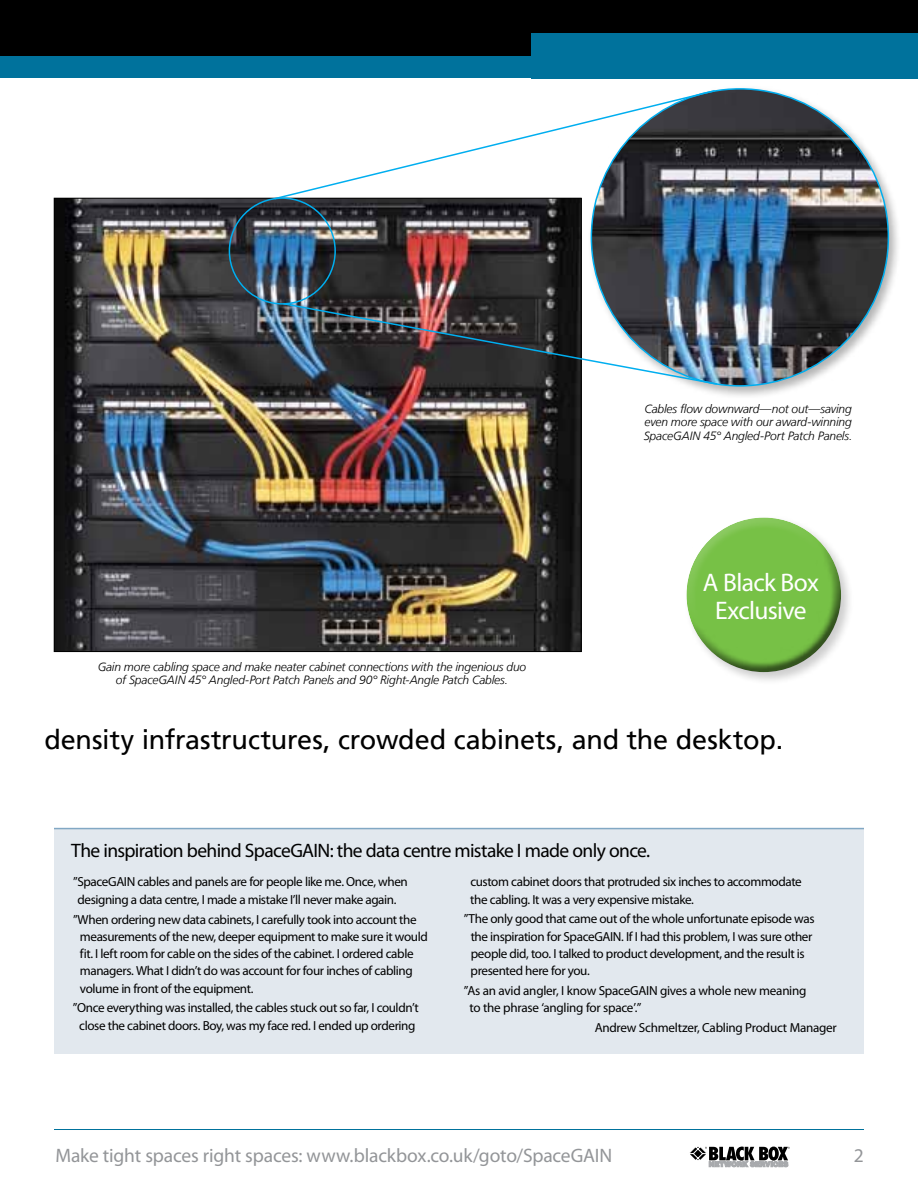
<style>
.page{position:relative;width:918px;height:1188px;background:#fff}
.page>*{position:absolute;margin:0;border:0;box-sizing:border-box;transform-origin:0 0}
.t1{font:27px "Frutiger LT";letter-spacing:-.005em;color:#000}
.t2{font:25.5px/28px "Myriad Pro";letter-spacing:-.03em;color:#fff;text-align:center}
.t3{font:19.5px "Myriad Pro";letter-spacing:-.035em;color:#000}
.t4{font:19.5px "Myriad Pro";letter-spacing:-.01em;color:#939598}
.t5{font:13.2px/17.2px "Myriad Pro";letter-spacing:-.03em;color:#000}
.t6{font:italic 300 12px/13.5px "Frutiger LT";letter-spacing:-.01em;color:#000;text-align:center}
</style>
<div class="page">
<img style="left:56px;top:200px;width:523px;height:450px">
<div style="left:0;top:0;width:918px;height:57px;background:#000"></div>
<div style="left:0;top:57px;width:918px;height:21px;background:#00729c"></div>
<div style="left:532px;top:33px;width:386px;height:45px;background:#00729c"></div>
<div style="left:54px;top:829px;width:810px;height:225px;background:#e2e8ee"></div>
<hr style="left:54px;top:828px;width:810px;height:1px;background:#82a8c4">
<div style="left:683px;top:514px;width:171px;height:171px;background:#000;opacity:.2"></div>
<div style="left:685px;top:516px;width:153px;height:121px;background:#fff;opacity:.18"></div>
<div style="left:687px;top:541px;width:157px;height:133px;background:#000;opacity:.57"></div>
<hr style="left:54px;top:1129px;width:810px;height:1px;background:#00729c">
<svg style="left:689px;top:1146px;width:101px;height:21px"></svg>
<div style="left:587px;top:84px;width:315px;height:315px;background:#000;opacity:.3"></div>
<img style="left:591px;top:89px;width:297px;height:297px;border-radius:148px">
<svg style="left:279px;top:89px;width:438px;height:108px"></svg>
<img style="left:228px;top:197px;width:491px;height:189px">
<p class="t6" style="left:644px;top:402px;width:210px;text-align:justify">Cables flow downward—not out—saving even more space with our award-winning SpaceGAIN 45° Angled-Port Patch Panels.</p>
<p class="t6" style="left:98px;top:660px;width:430px">Gain more cabling space and make neater cabinet connections with the ingenious duo of SpaceGAIN 45° Angled-Port Patch Panels and 90° Right-Angle Patch Cables.</p>
<h2 class="t2" style="left:703px;top:568px;width:118px">A Black Box<br>Exclusive</h2>
<h1 class="t1" style="left:44px;top:724px;width:740px">density infrastructures, crowded cabinets, and the desktop.</h1>
<h3 class="t3" style="left:71px;top:838px;width:581px">The inspiration behind SpaceGAIN: the data centre mistake I made only once.</h3>
<p class="t5" style="left:73px;top:873px;width:336px;text-align:center">”SpaceGAIN cables and panels are for people like me. Once, when designing a data centre, I made a mistake I’ll never make again.</p>
<p class="t5" style="left:80px;top:910px;width:349px;text-indent:-7px">”When ordering new data cabinets, I carefully took into account the measurements of the new, deeper equipment to make sure it would fit. I left room for cable on the sides of the cabinet. I ordered cable managers. What I didn’t do was account for four inches of cabling volume in front of the equipment.</p>
<p class="t5" style="left:73px;top:999px;width:347px;text-align:center">”Once everything was installed, the cables stuck out so far, I couldn’t close the cabinet doors. Boy, was my face red. I ended up ordering</p>
<p class="t5" style="left:470px;top:873px;width:333px">custom cabinet doors that protruded six inches to accommodate the cabling. It was a very expensive mistake.</p>
<p class="t5" style="left:471px;top:910px;width:345px;text-indent:-7px">”The only good that came out of the whole unfortunate episode was the inspiration for SpaceGAIN. If I had this problem, I was sure other people did, too. I talked to product development, and the result is presented here for you.</p>
<p class="t5" style="left:470px;top:982px;width:338px;text-indent:-6px">”As an avid angler, I know SpaceGAIN gives a whole new meaning to the phrase ‘angling for space’.”</p>
<p class="t5" style="left:595px;top:1019px;width:244px">Andrew Schmeltzer, Cabling Product Manager</p>
<h3 class="t4" style="left:56px;top:1143px;width:558px">Make tight spaces right spaces: www.blackbox.co.uk/goto/SpaceGAIN</h3>
<h3 class="t4" style="left:854px;top:1143px;width:12px">2</h3>
</div>
